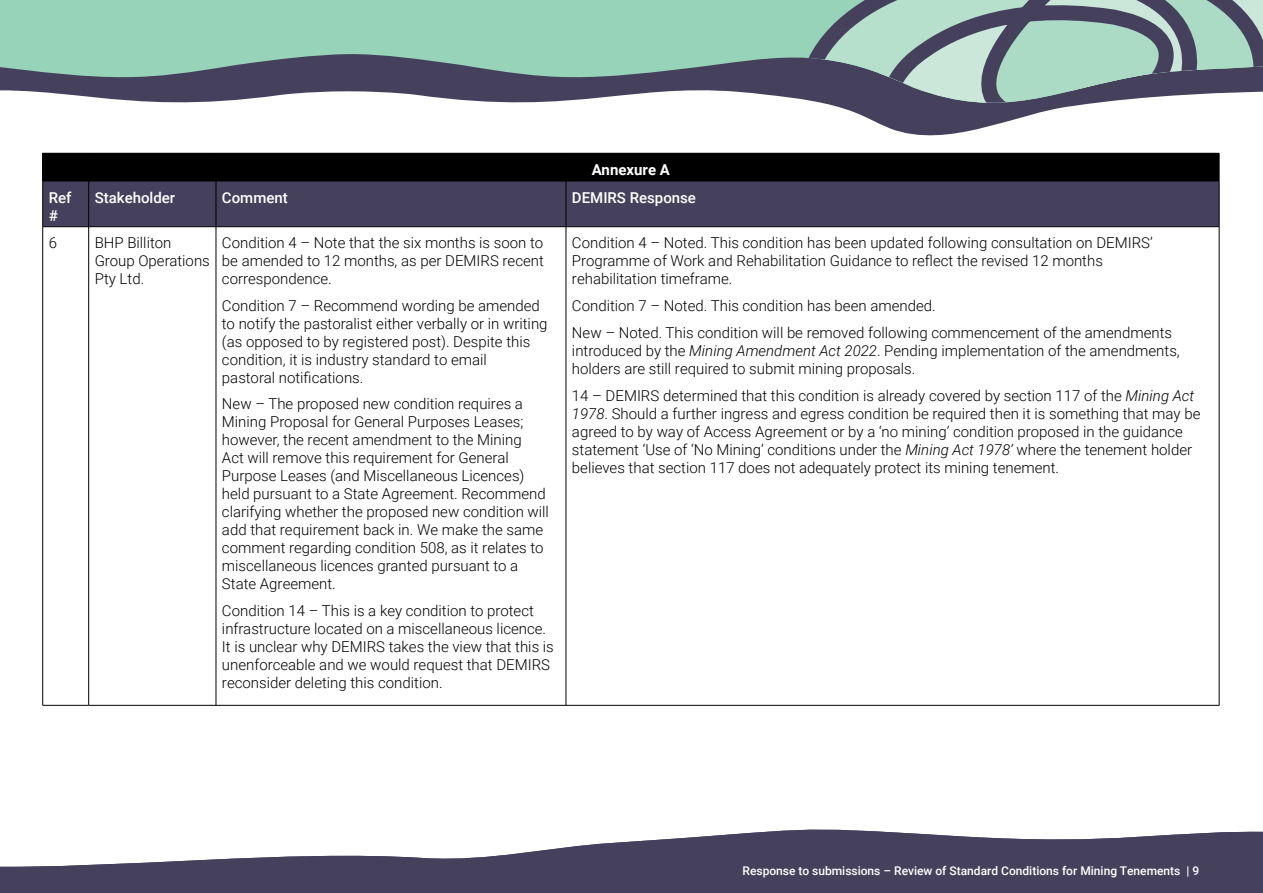
<style>
.page{position:relative;width:1263px;height:893px;background:#fff}
.page>*{position:absolute;margin:0;border:0;box-sizing:border-box;transform-origin:0 0}
.P_-_Paragraph_10pt{font:300 15px/18px "Roboto";color:#000}
.P_-_Paragraph_10pt-2{font:500 15px/18px "Roboto";color:#fff}
.P_-_Paragraph_10pt-3{font:700 15px "Roboto";color:#fff}
.t1{font:500 12px "Roboto";color:#fff}
.s1{font-style:italic}
</style>
<div class="page">
<svg style="left:876px;top:122px;width:129px;height:14px;fill:#45415d"></svg>
<svg style="left:0;top:0;width:749px;height:103px;background:#87ada4"></svg>
<svg style="left:749px;top:0;width:514px;height:122px;background:#90a4a5"></svg>
<svg style="left:0;top:829px;width:1263px;height:64px;fill:#45415d"></svg>
<div style="left:43px;top:153px;width:1176px;height:28px;background:#000"></div>
<div style="left:43px;top:182px;width:1176px;height:44px;background:#45415d"></div>
<svg style="left:42px;top:153px;width:1px;height:28px"></svg>
<svg style="left:1219px;top:153px;width:1px;height:28px"></svg>
<hr style="left:43px;top:181px;width:46px;height:1px;background:#000">
<hr style="left:42px;top:181px;width:1px;height:46px;background:#000">
<hr style="left:89px;top:181px;width:127px;height:1px;background:#000">
<hr style="left:88px;top:181px;width:1px;height:46px;background:#000">
<hr style="left:216px;top:181px;width:350px;height:1px;background:#000">
<hr style="left:216px;top:181px;width:1px;height:46px;background:#000">
<hr style="left:566px;top:181px;width:653px;height:1px;background:#000">
<hr style="left:566px;top:181px;width:1px;height:46px;background:#000">
<hr style="left:1219px;top:181px;width:1px;height:46px;background:#000">
<hr style="left:43px;top:226px;width:46px;height:1px;background:#000">
<hr style="left:89px;top:226px;width:127px;height:1px;background:#000">
<hr style="left:216px;top:226px;width:350px;height:1px;background:#000">
<hr style="left:566px;top:226px;width:653px;height:1px;background:#000">
<hr style="left:42px;top:227px;width:1px;height:478px;background:#000">
<hr style="left:88px;top:227px;width:1px;height:478px;background:#000">
<hr style="left:216px;top:227px;width:1px;height:478px;background:#000">
<hr style="left:566px;top:227px;width:1px;height:478px;background:#000">
<hr style="left:1219px;top:227px;width:1px;height:478px;background:#000">
<hr style="left:43px;top:705px;width:46px;height:1px;background:#000">
<hr style="left:89px;top:705px;width:127px;height:1px;background:#000">
<hr style="left:216px;top:705px;width:350px;height:1px;background:#000">
<hr style="left:566px;top:705px;width:653px;height:1px;background:#000">
<h2 class="P_-_Paragraph_10pt-3" style="left:592px;top:159px;width:80px">Annexure A</h2>
<h2 class="P_-_Paragraph_10pt-2" style="left:49px;top:188px;width:24px">Ref #</h2>
<h2 class="P_-_Paragraph_10pt-2" style="left:95px;top:188px;width:82px">Stakeholder</h2>
<h2 class="P_-_Paragraph_10pt-2" style="left:222px;top:188px;width:67px">Comment</h2>
<h2 class="P_-_Paragraph_10pt-2" style="left:572px;top:188px;width:126px">DEMIRS Response</h2>
<h2 class="P_-_Paragraph_10pt" style="left:49px;top:234px;width:10px">6</h2>
<h2 class="P_-_Paragraph_10pt" style="left:95px;top:234px;width:117px">BHP Billiton<br>Group Operations<br>Pty Ltd.</h2>
<h2 class="P_-_Paragraph_10pt" style="left:222px;top:234px;width:323px;text-align:justify">Condition 4 – Note that the six months is soon to be amended to 12 months, as per DEMIRS recent correspondence.</h2>
<h2 class="P_-_Paragraph_10pt" style="left:222px;top:296px;width:327px">Condition 7 – Recommend wording be amended to notify the pastoralist either verbally or in writing (as opposed to by registered post). Despite this condition, it is industry standard to email<br>pastoral notifications.</h2>
<h2 class="P_-_Paragraph_10pt" style="left:222px;top:395px;width:328px">New – The proposed new condition requires a Mining Proposal for General Purposes Leases; however, the recent amendment to the Mining<br>Act will remove this requirement for General Purpose Leases (and Miscellaneous Licences) held pursuant to a State Agreement. Recommend clarifying whether the proposed new condition will add that requirement back in. We make the same comment regarding condition 508, as it relates to miscellaneous licences granted pursuant to a State Agreement.</h2>
<h2 class="P_-_Paragraph_10pt" style="left:222px;top:601px;width:333px">Condition 14 – This is a key condition to protect infrastructure located on a miscellaneous licence.<br>It is unclear why DEMIRS takes the view that this is unenforceable and we would request that DEMIRS reconsider deleting this condition.</h2>
<h2 class="P_-_Paragraph_10pt" style="left:572px;top:234px;width:582px">Condition 4 – Noted. This condition has been updated following consultation on DEMIRS’<br>Programme of Work and Rehabilitation Guidance to reflect the revised 12 months rehabilitation timeframe.</h2>
<h2 class="P_-_Paragraph_10pt" style="left:572px;top:297px;width:365px">Condition 7 – Noted. This condition has been amended.</h2>
<h2 class="P_-_Paragraph_10pt" style="left:572px;top:324px;width:609px">New – Noted. This condition will be removed following commencement of the amendments introduced by the <span class="s1">Mining Amendment Act 2022</span>. Pending implementation of the amendments, holders are still required to submit mining proposals.</h2>
<h2 class="P_-_Paragraph_10pt" style="left:572px;top:387px;width:630px">14 – DEMIRS determined that this condition is already covered by section 117 of the <span class="s1">Mining Act 1978</span>. Should a further ingress and egress condition be required then it is something that may be agreed to by way of Access Agreement or by a ‘no mining’ condition proposed in the guidance statement ‘Use of ‘No Mining’ conditions under the <span class="s1">Mining Act 1978’</span> where the tenement holder believes that section 117 does not adequately protect its mining tenement.</h2>
<p class="t1" style="left:743px;top:862px;width:458px">Response to submissions – Review of Standard Conditions for Mining Tenements | 9</p>
</div>
